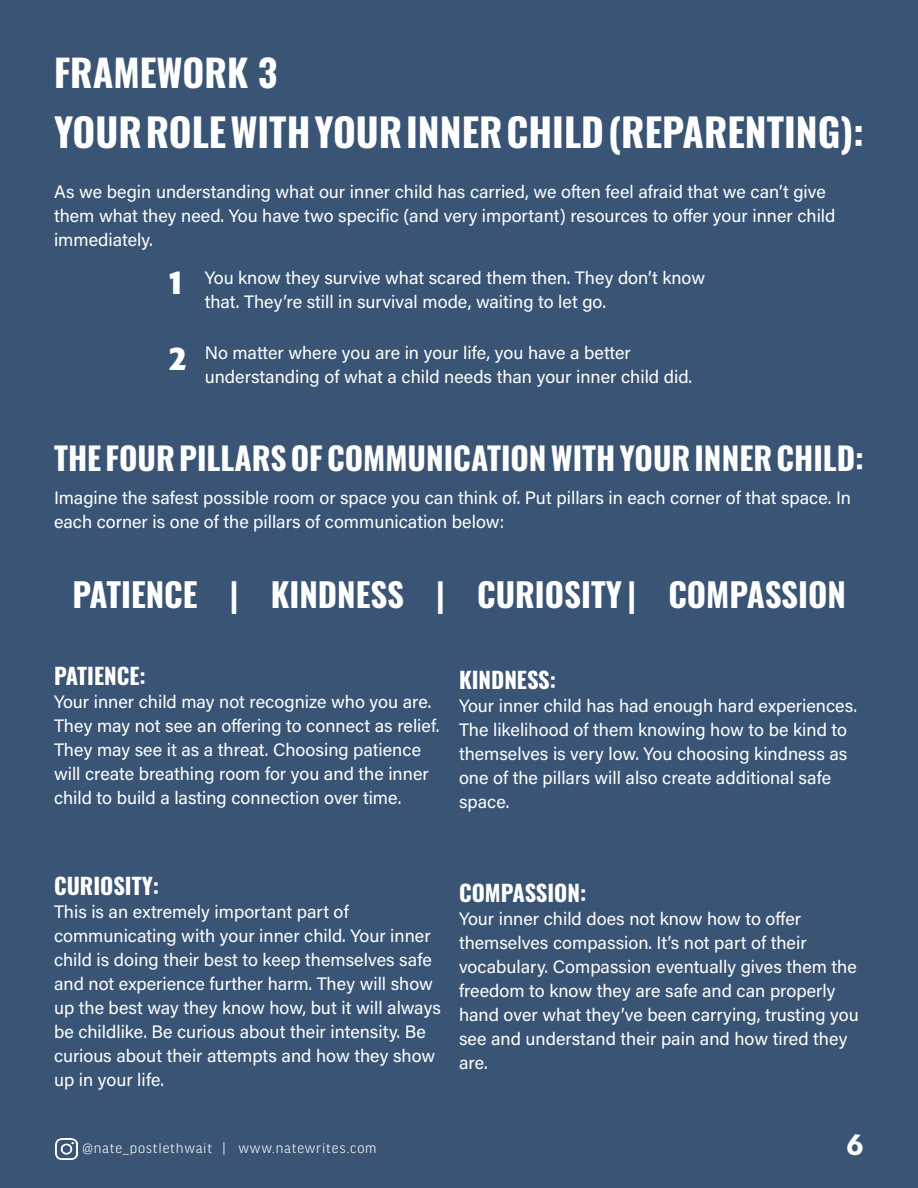
<style>
.page{position:relative;width:918px;height:1188px;background:#fff}
.page>*{position:absolute;margin:0;border:0;box-sizing:border-box;transform-origin:0 0}
.t1{font:700 39px "Oswald";color:#fff}
.t2{font:700 37.5px "Oswald";color:#fff}
.t3{font:800 36px "Serenity";color:#fff}
.t4{font:700 33px "Oswald";color:#fff}
.t5{font:700 33px "Serenity";color:#fff}
.t6{font:700 31.5px "Oswald";color:#fff}
.t7{font:700 22.5px "Oswald";color:#fff}
.t8{font:18px/24px "Acumin Pro";color:#fff}
.t9{font:300 15px "Good Headline Pro";letter-spacing:.05em;color:#fff}
</style>
<div class="page">
<div style="left:0;top:1104px;width:918px;height:84px;background:#395474"></div>
<img style="left:56px;top:1138px;width:21px;height:21px">
<div style="left:0;top:0;width:918px;height:1104px;background:#395474"></div>
<p class="t2" style="left:54px;top:53px;width:225px">FRAMEWORK 3</p>
<p class="t1" style="left:54px;top:112px;width:812px">YOUR ROLE WITH YOUR INNER CHILD (REPARENTING):</p>
<p class="t8" style="left:54px;top:179px;width:783px">As we begin understanding what our inner child has carried, we often feel afraid that we can’t give them what they need. You have two specific (and very important) resources to offer your inner child immediately.</p>
<p class="t3" style="left:169px;top:262px;width:14px">1</p>
<p class="t3" style="left:169px;top:339px;width:19px">2</p>
<p class="t8" style="left:205px;top:265px;width:502px">You know they survive what scared them then. They don’t know that. They’re still in survival mode, waiting to let go.</p>
<p class="t8" style="left:205px;top:340px;width:489px">No matter where you are in your life, you have a better understanding of what a child needs than your inner child did.</p>
<p class="t6" style="left:54px;top:442px;width:812px">THE FOUR PILLARS OF COMMUNICATION WITH YOUR INNER CHILD:</p>
<p class="t8" style="left:54px;top:485px;width:799px">Imagine the safest possible room or space you can think of. Put pillars in each corner of that space. In each corner is one of the pillars of communication below:</p>
<p class="t4" style="left:72px;top:578px;width:775px">PATIENCE | KINDNESS | CURIOSITY | COMPASSION</p>
<p class="t7" style="left:54px;top:664px;width:93px">PATIENCE:</p>
<p class="t8" style="left:54px;top:689px;width:387px">Your inner child may not recognize who you are.<br>They may not see an offering to connect as relief.<br>They may see it as a threat. Choosing patience will create breathing room for you and the inner child to build a lasting connection over time.</p>
<p class="t7" style="left:459px;top:668px;width:99px">KINDNESS:</p>
<p class="t8" style="left:459px;top:693px;width:400px">Your inner child has had enough hard experiences.<br>The likelihood of them knowing how to be kind to themselves is very low. You choosing kindness as one of the pillars will also create additional safe space.</p>
<p class="t7" style="left:54px;top:874px;width:107px">CURIOSITY:</p>
<p class="t7" style="left:459px;top:881px;width:129px">COMPASSION:</p>
<p class="t8" style="left:54px;top:899px;width:389px">This is an extremely important part of communicating with your inner child. Your inner child is doing their best to keep themselves safe and not experience further harm. They will show up the best way they know how, but it will always be childlike. Be curious about their intensity. Be curious about their attempts and how they show up in your life.</p>
<p class="t8" style="left:459px;top:906px;width:401px">Your inner child does not know how to offer themselves compassion. It’s not part of their vocabulary. Compassion eventually gives them the freedom to know they are safe and can properly hand over what they’ve been carrying, trusting you see and understand their pain and how tired they are.</p>
<p class="t9" style="left:82px;top:1141px;width:295px">@nate_postlethwait | www.natewrites.com</p>
<h3 class="t5" style="left:846px;top:1126px;width:19px">6</h3>
</div>
